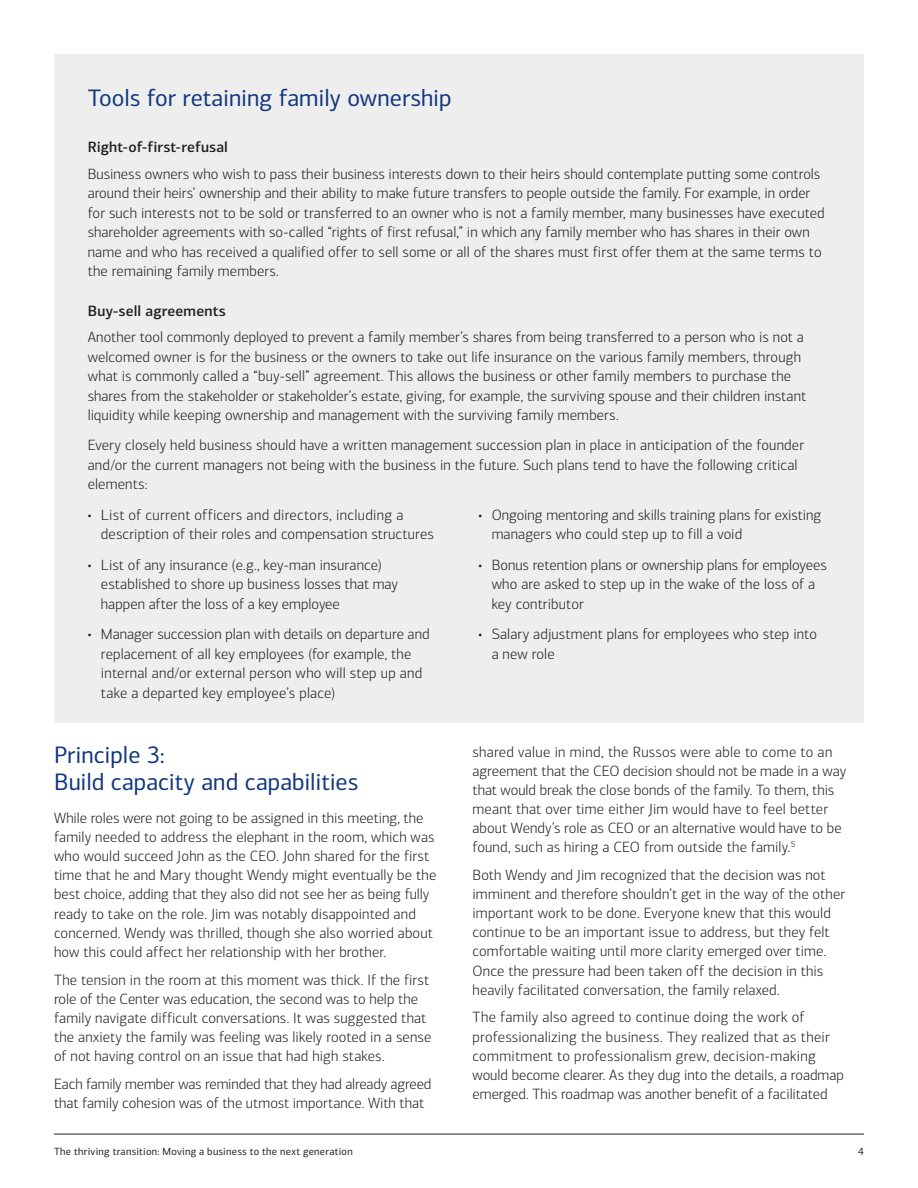
<style>
.page{position:relative;width:918px;height:1188px;background:#fff}
.page>*{position:absolute;margin:0;border:0;box-sizing:border-box;transform-origin:0 0}
.t1{font:24px/27px "Connections";color:#13387e}
.t2{font:300 15px/19.2px "Connections";letter-spacing:.005em;color:#231f20}
.t3{font:500 15px "Connections";letter-spacing:.01em;color:#231f20}
.t4{font:10.5px "Connections";letter-spacing:.025em;color:#231f20}
</style>
<div class="page">
<div style="left:54px;top:54px;width:810px;height:669px;background:#eeeeef"></div>
<hr style="left:54px;top:1134px;width:810px;height:1px;background:#231f20">
<h2 class="t1" style="left:88px;top:84px;width:366px">Tools for retaining family ownership</h2>
<h3 class="t3" style="left:88px;top:138px;width:142px">Right-of-first-refusal</h3>
<p class="t2" style="left:88px;top:164px;width:739px">Business owners who wish to pass their business interests down to their heirs should contemplate putting some controls around their heirs’ ownership and their ability to make future transfers to people outside the family. For example, in order for such interests not to be sold or transferred to an owner who is not a family member, many businesses have executed shareholder agreements with so-called “rights of first refusal,” in which any family member who has shares in their own name and who has received a qualified offer to sell some or all of the shares must first offer them at the same terms to the remaining family members.</p>
<h3 class="t3" style="left:88px;top:302px;width:140px">Buy-sell agreements</h3>
<p class="t2" style="left:88px;top:327px;width:720px">Another tool commonly deployed to prevent a family member’s shares from being transferred to a person who is not a welcomed owner is for the business or the owners to take out life insurance on the various family members, through what is commonly called a “buy-sell” agreement. This allows the business or other family members to purchase the shares from the stakeholder or stakeholder’s estate, giving, for example, the surviving spouse and their children instant liquidity while keeping ownership and management with the surviving family members.</p>
<p class="t2" style="left:88px;top:436px;width:718px">Every closely held business should have a written management succession plan in place in anticipation of the founder and/or the current managers not being with the business in the future. Such plans tend to have the following critical elements:</p>
<p class="t2" style="left:101px;top:505px;width:334px;text-indent:-14px">• List of current officers and directors, including a description of their roles and compensation structures</p>
<p class="t2" style="left:101px;top:555px;width:298px;text-indent:-14px">• List of any insurance (e.g., key-man insurance) established to shore up business losses that may happen after the loss of a key employee</p>
<p class="t2" style="left:101px;top:624px;width:330px;text-indent:-14px">• Manager succession plan with details on departure and replacement of all key employees (for example, the internal and/or external person who will step up and take a departed key employee’s place)</p>
<p class="t2" style="left:492px;top:505px;width:331px;text-indent:-14px">• Ongoing mentoring and skills training plans for existing managers who could step up to fill a void</p>
<p class="t2" style="left:492px;top:555px;width:337px;text-indent:-14px">• Bonus retention plans or ownership plans for employees who are asked to step up in the wake of the loss of a key contributor</p>
<p class="t2" style="left:492px;top:624px;width:327px;text-indent:-14px">• Salary adjustment plans for employees who step into a new role</p>
<h2 class="t1" style="left:54px;top:742px;width:306px">Principle 3:<br>Build capacity and capabilities</h2>
<p class="t2" style="left:54px;top:808px;width:384px">While roles were not going to be assigned in this meeting, the family needed to address the elephant in the room, which was who would succeed John as the CEO. John shared for the first time that he and Mary thought Wendy might eventually be the best choice, adding that they also did not see her as being fully ready to take on the role. Jim was notably disappointed and concerned. Wendy was thrilled, though she also worried about how this could affect her relationship with her brother.</p>
<p class="t2" style="left:54px;top:970px;width:379px">The tension in the room at this moment was thick. If the first role of the Center was education, the second was to help the family navigate difficult conversations. It was suggested that the anxiety the family was feeling was likely rooted in a sense of not having control on an issue that had high stakes.</p>
<p class="t2" style="left:54px;top:1074px;width:379px">Each family member was reminded that they had already agreed that family cohesion was of the utmost importance. With that</p>
<p class="t2" style="left:472px;top:742px;width:375px">shared value in mind, the Russos were able to come to an agreement that the CEO decision should not be made in a way that would break the close bonds of the family. To them, this meant that over time either Jim would have to feel better about Wendy’s role as CEO or an alternative would have to be found, such as hiring a CEO from outside the family.<sup>5</sup></p>
<p class="t2" style="left:473px;top:865px;width:374px">Both Wendy and Jim recognized that the decision was not imminent and therefore shouldn’t get in the way of the other important work to be done. Everyone knew that this would continue to be an important issue to address, but they felt comfortable waiting until more clarity emerged over time.<br>Once the pressure had been taken off the decision in this heavily facilitated conversation, the family relaxed.</p>
<p class="t2" style="left:473px;top:1008px;width:373px">The family also agreed to continue doing the work of professionalizing the business. They realized that as their commitment to professionalism grew, decision-making would become clearer. As they dug into the details, a roadmap emerged. This roadmap was another benefit of a facilitated</p>
<p class="t4" style="left:54px;top:1145px;width:300px">The thriving transition: Moving a business to the next generation</p>
<p class="t4" style="left:858px;top:1145px;width:7px">4</p>
</div>
